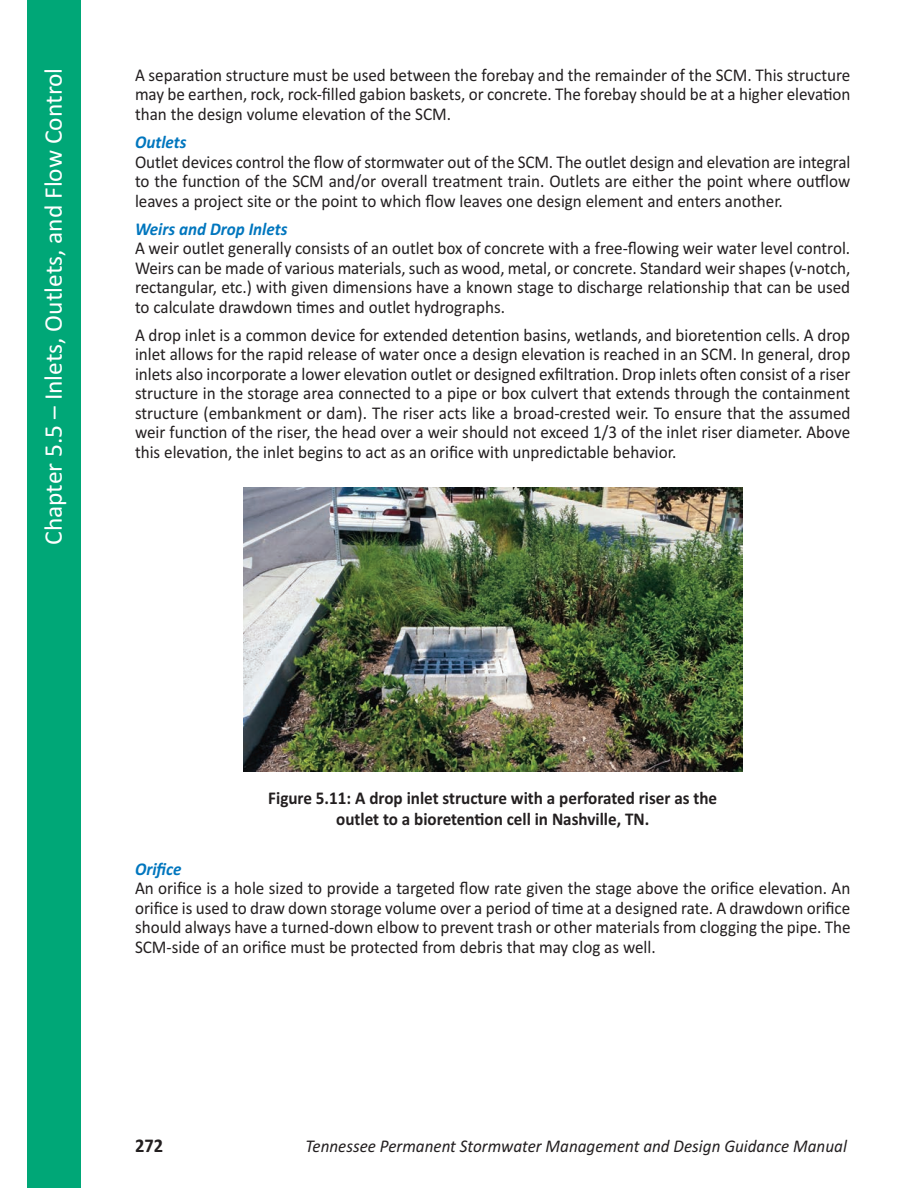
<style>
.page{position:relative;width:918px;height:1188px;background:#fff}
.page>*{position:absolute;margin:0;border:0;box-sizing:border-box;transform-origin:0 0}
.t1{font:25.5px "Calibri";color:#fff}
.t2{font:700 19.5px "Calibri";color:#231f20;scale:.95 1}
.t3{font:18px/19.5px "Calibri";color:#231f20;text-align:justify;scale:.95 1}
.t4{font:700 18px/21.6px "Calibri";color:#231f20;text-align:center;scale:.95 1}
.t5{font:italic 18px "Calibri";color:#231f20;scale:.95 1}
.t6{font:italic 700 18px "Calibri";color:#0076be;scale:.95 1}
</style>
<div class="page">
<img style="left:243px;top:488px;width:499px;height:283px">
<div style="left:27px;top:0;width:54px;height:1188px;background:#00a777"></div>
<h1 class="t1" style="left:38px;top:545px;width:479px;rotate:-90deg">Chapter 5.5 – Inlets, Outlets, and Flow Control</h1>
<p class="t3" style="left:135px;top:65px;width:755px">A separation structure must be used between the forebay and the remainder of the SCM. This structure may be earthen, rock, rock-filled gabion baskets, or concrete. The forebay should be at a higher elevation than the design volume elevation of the SCM.</p>
<p class="t6" style="left:135px;top:131px;width:56px">Outlets</p>
<p class="t3" style="left:135px;top:152px;width:755px">Outlet devices control the flow of stormwater out of the SCM. The outlet design and elevation are integral to the function of the SCM and/or overall treatment train. Outlets are either the point where outflow leaves a project site or the point to which flow leaves one design element and enters another.</p>
<p class="t6" style="left:135px;top:218px;width:162px">Weirs and Drop Inlets</p>
<p class="t3" style="left:135px;top:238px;width:755px">A weir outlet generally consists of an outlet box of concrete with a free-flowing weir water level control.<br>Weirs can be made of various materials, such as wood, metal, or concrete. Standard weir shapes (v-notch, rectangular, etc.) with given dimensions have a known stage to discharge relationship that can be used to calculate drawdown times and outlet hydrographs.</p>
<p class="t3" style="left:135px;top:325px;width:755px">A drop inlet is a common device for extended detention basins, wetlands, and bioretention cells. A drop inlet allows for the rapid release of water once a design elevation is reached in an SCM. In general, drop inlets also incorporate a lower elevation outlet or designed exfiltration. Drop inlets often consist of a riser structure in the storage area connected to a pipe or box culvert that extends through the containment structure (embankment or dam). The riser acts like a broad-crested weir. To ensure that the assumed weir function of the riser, the head over a weir should not exceed 1/3 of the inlet riser diameter. Above this elevation, the inlet begins to act as an orifice with unpredictable behavior.</p>
<p class="t4" style="left:268px;top:787px;width:474px">Figure 5.11: A drop inlet structure with a perforated riser as the outlet to a bioretention cell in Nashville, TN.</p>
<p class="t6" style="left:135px;top:858px;width:50px">Orifice</p>
<p class="t3" style="left:135px;top:878px;width:755px">An orifice is a hole sized to provide a targeted flow rate given the stage above the orifice elevation. An orifice is used to draw down storage volume over a period of time at a designed rate. A drawdown orifice should always have a turned-down elbow to prevent trash or other materials from clogging the pipe. The SCM-side of an orifice must be protected from debris that may clog as well.</p>
<p class="t2" style="left:135px;top:1134px;width:31px">272</p>
<p class="t5" style="left:306px;top:1136px;width:571px">Tennessee Permanent Stormwater Management and Design Guidance Manual</p>
</div>
